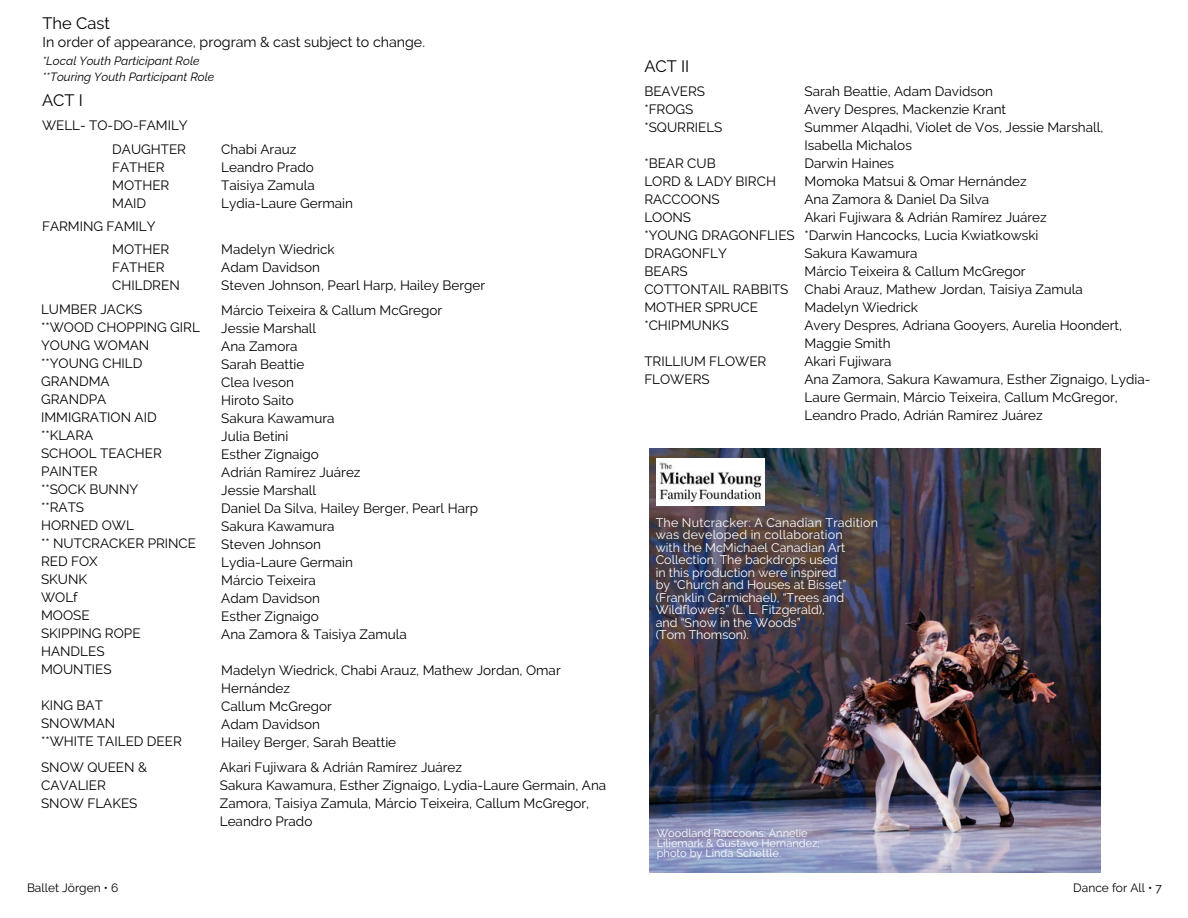
<style>
.page{position:relative;width:1188px;height:918px;background:#fff}
.page>*{position:absolute;margin:0;border:0;box-sizing:border-box;transform-origin:0 0}
.t1{font:16.5px "Raleway";color:#000}
.t2{font:14.25px "Raleway";color:#000}
.t3{font:13.5px/18px "Raleway";color:#000}
.t4{font:12.45px/12.5px "Raleway";color:#fff}
.t5{font:italic 12px/16px "Raleway";color:#000}
.t6{font:12px "Raleway";color:#000}
.t7{font:11.1px/10.2px "Raleway";color:#fff}
</style>
<div class="page">
<img style="left:649px;top:448px;width:452px;height:425px">
<img style="left:657px;top:458px;width:108px;height:48px">
<p class="t1" style="left:43px;top:14px;width:69px">The Cast</p>
<p class="t2" style="left:43px;top:34px;width:384px">In order of appearance, program &amp; cast subject to change.</p>
<p class="t5" style="left:43px;top:52px;width:173px">*Local Youth Participant Role **Touring Youth Participant Role</p>
<p class="t1" style="left:42px;top:91px;width:42px">ACT I</p>
<p class="t3" style="left:42px;top:117px;width:147px">WELL- TO-DO-FAMILY</p>
<p class="t3" style="left:112px;top:140px;width:75px">DAUGHTER<br>FATHER<br>MOTHER<br>MAID</p>
<p class="t3" style="left:112px;top:214px;width:59px;line-height:23.7px;text-indent:-70px">FARMING FAMILY<br>MOTHER</p>
<p class="t3" style="left:112px;top:259px;width:69px">FATHER<br>CHILDREN</p>
<p class="t3" style="left:41px;top:300px;width:160px">LUMBER JACKS<br>**WOOD CHOPPING GIRL<br>YOUNG WOMAN **YOUNG CHILD<br>GRANDMA<br>GRANDPA<br>IMMIGRATION AID **KLARA<br>SCHOOL TEACHER<br>PAINTER<br>**SOCK BUNNY<br>**RATS<br>HORNED OWL<br>** NUTCRACKER PRINCE<br>RED FOX<br>SKUNK<br>WOLf<br>MOOSE<br>SKIPPING ROPE<br>HANDLES<br>MOUNTIES</p>
<p class="t3" style="left:41px;top:696px;width:142px">KING BAT<br>SNOWMAN<br>**WHITE TAILED DEER</p>
<p class="t3" style="left:41px;top:758px;width:107px">SNOW QUEEN &amp;<br>CAVALIER<br>SNOW FLAKES</p>
<p class="t3" style="left:221px;top:140px;width:133px">Chabi Arauz<br>Leandro Prado<br>Taisiya Zamula<br>Lydia-Laure Germain</p>
<p class="t3" style="left:221px;top:241px;width:265px">Madelyn Wiedrick<br>Adam Davidson<br>Steven Johnson, Pearl Harp, Hailey Berger</p>
<p class="t3" style="left:221px;top:301px;width:258px">Márcio Teixeira &amp; Callum McGregor<br>Jessie Marshall<br>Ana Zamora<br>Sarah Beattie<br>Clea Iveson<br>Hiroto Saito<br>Sakura Kawamura<br>Julia Betini<br>Esther Zignaigo<br>Adrián Ramírez Juárez<br>Jessie Marshall<br>Daniel Da Silva, Hailey Berger, Pearl Harp<br>Sakura Kawamura<br>Steven Johnson<br>Lydia-Laure Germain<br>Márcio Teixeira<br>Adam Davidson<br>Esther Zignaigo<br>Ana Zamora &amp; Taisiya Zamula</p>
<p class="t3" style="left:221px;top:661px;width:341px">Madelyn Wiedrick, Chabi Arauz, Mathew Jordan, Omar<br>Hernández<br>Callum McGregor<br>Adam Davidson<br>Hailey Berger, Sarah Beattie</p>
<p class="t3" style="left:220px;top:758px;width:388px">Akari Fujiwara &amp; Adrián Ramírez Juárez<br>Sakura Kawamura, Esther Zignaigo, Lydia-Laure Germain, Ana Zamora, Taisiya Zamula, Márcio Teixeira, Callum McGregor, Leandro Prado</p>
<p class="t1" style="left:644px;top:57px;width:46px">ACT II</p>
<p class="t3" style="left:644px;top:83px;width:80px">BEAVERS *FROGS *SQURRIELS</p>
<p class="t3" style="left:644px;top:155px;width:152px">*BEAR CUB<br>LORD &amp; LADY BIRCH<br>RACCOONS<br>LOONS<br>*YOUNG DRAGONFLIES<br>DRAGONFLY<br>BEARS<br>COTTONTAIL RABBITS<br>MOTHER SPRUCE *CHIPMUNKS</p>
<p class="t3" style="left:644px;top:353px;width:124px">TRILLIUM FLOWER<br>FLOWERS</p>
<p class="t3" style="left:805px;top:83px;width:347px">Sarah Beattie, Adam Davidson<br>Avery Despres, Mackenzie Krant<br>Summer Alqadhi, Violet de Vos, Jessie Marshall,<br>Isabella Michalos<br>Darwin Haines<br>Momoka Matsui &amp; Omar Hernández<br>Ana Zamora &amp; Daniel Da Silva<br>Akari Fujiwara &amp; Adrián Ramírez Juárez<br>*Darwin Hancocks, Lucia Kwiatkowski<br>Sakura Kawamura<br>Márcio Teixeira &amp; Callum McGregor<br>Chabi Arauz, Mathew Jordan, Taisiya Zamula<br>Madelyn Wiedrick<br>Avery Despres, Adriana Gooyers, Aurelia Hoondert,<br>Maggie Smith<br>Akari Fujiwara<br>Ana Zamora, Sakura Kawamura, Esther Zignaigo, Lydia-<br>Laure Germain, Márcio Teixeira, Callum McGregor,<br>Leandro Prado, Adrián Ramírez Juárez</p>
<p class="t4" style="left:656px;top:516px;width:224px">The Nutcracker: A Canadian Tradition was developed in collaboration<br>with the McMichael Canadian Art<br>Collection. The backdrops used<br>in this production were inspired<br>by “Church and Houses at Bisset” (Franklin Carmichael), “Trees and<br>Wildflowers” (L. L. Fitzgerald),<br>and “Snow in the Woods”<br>(Tom Thomson).</p>
<p class="t7" style="left:657px;top:828px;width:165px">Woodland Raccoons: Annelie<br>Liliemark &amp; Gustavo Hernandez; photo by Linda Schettle.</p>
<p class="t6" style="left:27px;top:881px;width:93px">Ballet Jörgen • 6</p>
<p class="t6" style="left:1073px;top:881px;width:90px">Dance for All • 7</p>
</div>
